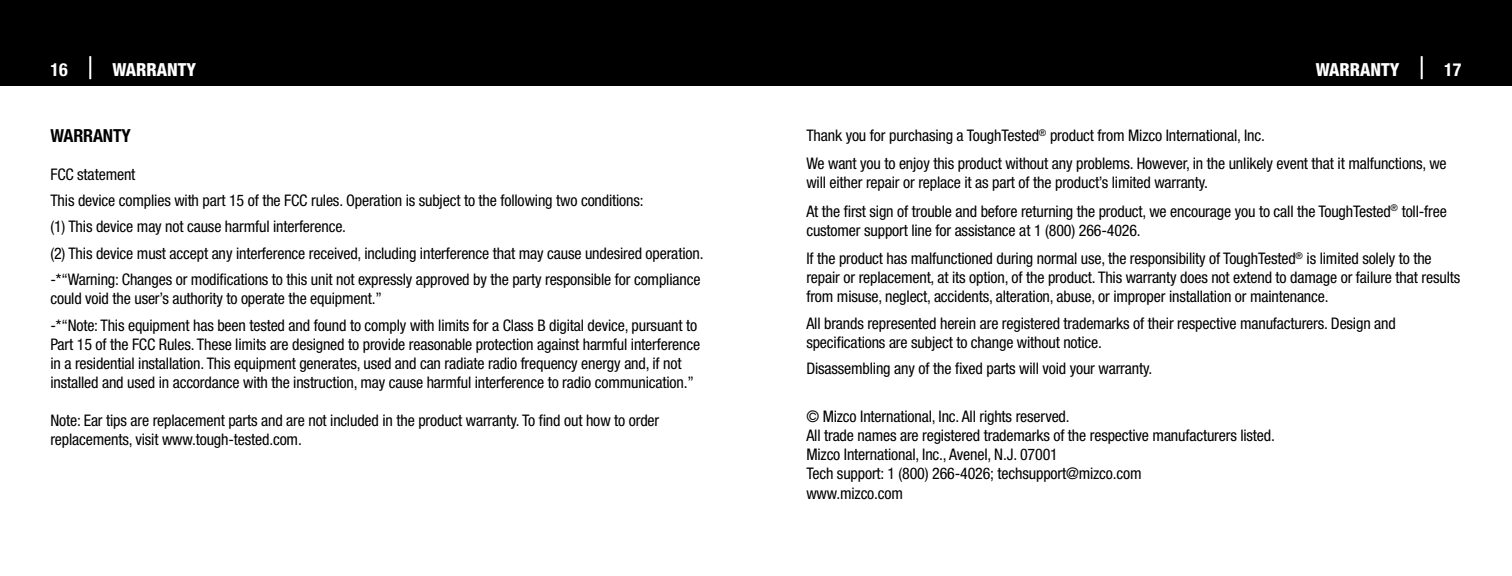
<style>
.page{position:relative;width:1512px;height:576px;background:#fff}
.page>*{position:absolute;margin:0;border:0;box-sizing:border-box;transform-origin:0 0}
.t1{font:800 condensed 18px "Helvetica Neue LT Std";color:#fff}
.t2{font:700 condensed 18px "Helvetica Neue LT Std";letter-spacing:-.01em;color:#000}
.t3{font:700 condensed 18px "Helvetica Neue LT Std";color:#fff}
.t4{font:condensed 16px/19.2px "Helvetica Neue LT Std";letter-spacing:-.01em;color:#000}
</style>
<div class="page">
<div style="left:0;top:0;width:756px;height:85px;background:#000"></div>
<div style="left:756px;top:0;width:756px;height:85px;background:#000"></div>
<hr style="left:89px;top:56px;width:2px;height:23px;background:#fff">
<hr style="left:1421px;top:56px;width:2px;height:23px;background:#fff">
<p class="t3" style="left:50px;top:59px;width:19px">16</p>
<p class="t1" style="left:112px;top:58px;width:85px">WARRANTY</p>
<p class="t1" style="left:1316px;top:58px;width:85px">WARRANTY</p>
<p class="t3" style="left:1444px;top:59px;width:19px">17</p>
<p class="t2" style="left:50px;top:125px;width:82px">WARRANTY</p>
<p class="t4" style="left:50px;top:161px;width:655px;line-height:26.4px">FCC statement<br>This device complies with part 15 of the FCC rules. Operation is subject to the following two conditions:<br>(1) This device may not cause harmful interference.<br>(2) This device must accept any interference received, including interference that may cause undesired operation. -*“Warning: Changes or modifications to this unit not expressly approved by the party responsible for compliance</p>
<p class="t4" style="left:50px;top:285px;width:648px;line-height:26.4px">could void the user’s authority to operate the equipment.”<br>-*“Note: This equipment has been tested and found to comply with limits for a Class B digital device, pursuant to</p>
<p class="t4" style="left:50px;top:335px;width:651px">Part 15 of the FCC Rules. These limits are designed to provide reasonable protection against harmful interference in a residential installation. This equipment generates, used and can radiate radio frequency energy and, if not installed and used in accordance with the instruction, may cause harmful interference to radio communication.”</p>
<p class="t4" style="left:50px;top:410px;width:610px">Note: Ear tips are replacement parts and are not included in the product warranty. To find out how to order replacements, visit www.tough-tested.com.</p>
<p class="t4" style="left:806px;top:121px;width:642px;line-height:28.2px">Thank you for purchasing a ToughTested<sup>®</sup> product from Mizco International, Inc.<br>We want you to enjoy this product without any problems. However, in the unlikely event that it malfunctions, we</p>
<p class="t4" style="left:806px;top:169px;width:642px;line-height:28.2px">will either repair or replace it as part of the product’s limited warranty.<br>At the first sign of trouble and before returning the product, we encourage you to call the ToughTested<sup>®</sup> toll-free</p>
<p class="t4" style="left:806px;top:216px;width:627px;line-height:28.2px">customer support line for assistance at 1 (800) 266-4026.<br>If the product has malfunctioned during normal use, the responsibility of ToughTested<sup>®</sup> is limited solely to the</p>
<p class="t4" style="left:806px;top:268px;width:655px">repair or replacement, at its option, of the product. This warranty does not extend to damage or failure that results from misuse, neglect, accidents, alteration, abuse, or improper installation or maintenance.</p>
<p class="t4" style="left:806px;top:313px;width:591px">All brands represented herein are registered trademarks of their respective manufacturers. Design and specifications are subject to change without notice.</p>
<p class="t4" style="left:806px;top:359px;width:347px">Disassembling any of the fixed parts will void your warranty.</p>
<p class="t4" style="left:806px;top:406px;width:470px">© Mizco International, Inc. All rights reserved.<br>All trade names are registered trademarks of the respective manufacturers listed.<br>Mizco International, Inc., Avenel, N.J. 07001<br>Tech support: 1 (800) 266-4026; techsupport@mizco.com<br>www.mizco.com</p>
</div>
